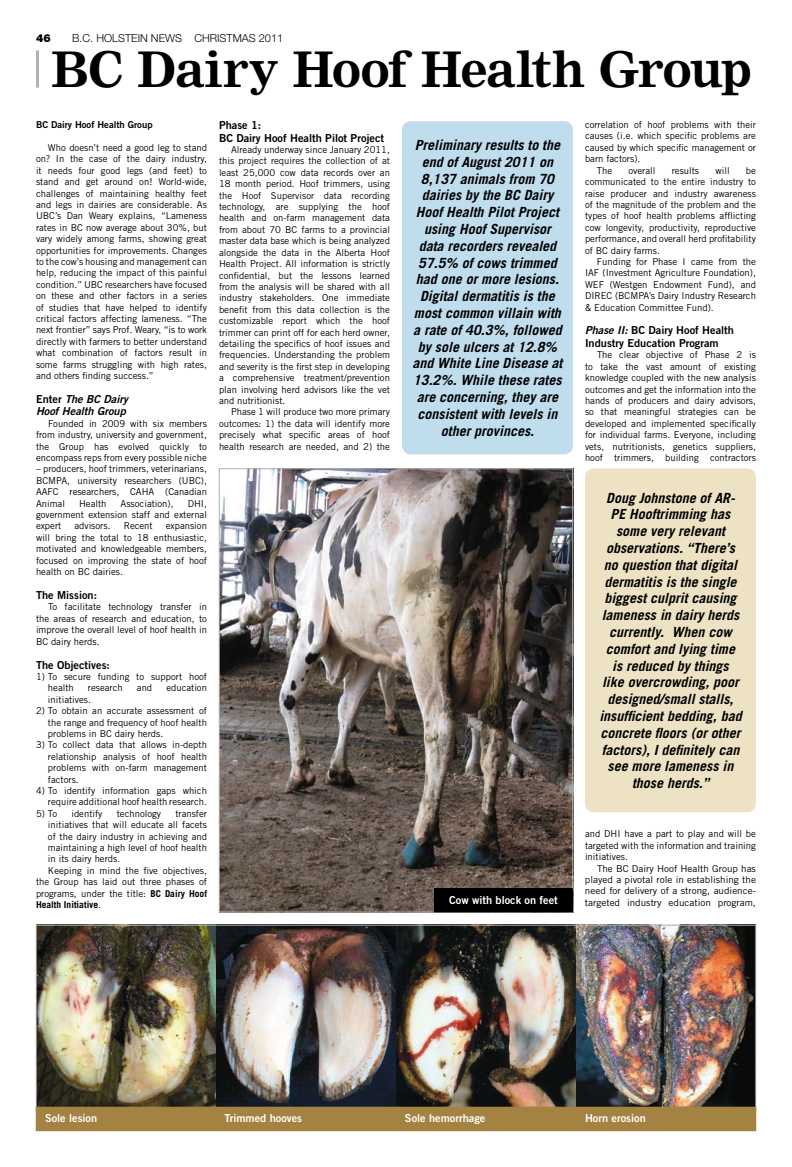
<style>
.page{position:relative;width:792px;height:1167px;background:#fff}
.page>*{position:absolute;margin:0;border:0;box-sizing:border-box;transform-origin:0 0}
.t1{font:700 48px "Nimrod";letter-spacing:-.025em;color:#000}
.t2{font:italic 700 14px/16.8px "Trade Gothic LT Std";color:#000;text-align:center}
.t3{font:11px/12.5px "Trade Gothic LT Std Bd 2";color:#000}
.t4{font:11px "Trade Gothic LT Std Bd 2";color:#fff}
.t5{font:11px/12.5px "Trade Gothic LT Std Bd 2 Obl";color:#000}
.t6{font:300 11px "Helvetica Neue LT Pro";color:#000}
.t7{font:900 11px "Helvetica Neue LT Pro";color:#000}
.t8{font:9.5px/11.4px "Trade Gothic LT Std";color:#000;text-align:justify}
.t9{font:9.5px/11.4px "Trade Gothic LT Std";color:#000;text-align:justify;scale:1.04 1}
.t10{font:9.5px "Trade Gothic LT Std Bd 2";color:#000}
.t11{font:700 9.5px "Trade Gothic LT Std";color:#000}
.s1{font-family:"Trade Gothic LT Std Bd 2"}
.s2{font-family:"Trade Gothic LT Std Bd 2 Obl"}
.s3{font-weight:700}
.s4{font-weight:400}
</style>
<div class="page">
<img style="left:38px;top:926px;width:716px;height:180px">
<hr style="left:36px;top:50px;width:3px;height:38px;background:#b1b1b2">
<img style="left:221px;top:470px;width:350px;height:440px">
<div style="left:585px;top:468px;width:171px;height:344px;background:#ede3c4;border-radius:9px"></div>
<div style="left:402px;top:121px;width:171px;height:333px;background:#c0dded;border-radius:9px"></div>
<div style="left:434px;top:888px;width:138px;height:23px;background:#000"></div>
<div style="left:434px;top:888px;width:139px;height:24px;border:1px solid #000"></div>
<div style="left:36px;top:1107px;width:720px;height:23px;background:#a48241"></div>
<div style="left:36px;top:1106px;width:720px;height:24px;border:1px solid #a48241"></div>
<p class="t7" style="left:36px;top:32px;width:16px">46</p>
<p class="t6" style="left:72px;top:31px;width:213px">B.C. HOLSTEIN NEWS CHRISTMAS 2011</p>
<h1 class="t1" style="left:51px;top:41px;width:702px">BC Dairy Hoof Health Group</h1>
<p class="t3" style="left:219px;top:119px;width:167px">Phase 1:<br>BC Dairy Hoof Health Pilot Project</p>
<p class="t8" style="left:219px;top:144px;width:173px;text-indent:12px">Already underway since January 2011, this project requires the collection of at least 25,000 cow data records over an 18 month period. Hoof trimmers, using the Hoof Supervisor data recording technology, are supplying the hoof health and on-farm management data from about 70 BC farms to a provincial master data base which is being analyzed alongside the data in the Alberta Hoof Health Project. All information is strictly confidential, but the lessons learned from the analysis will be shared with all industry stakeholders. One immediate benefit from this data collection is the customizable report which the hoof trimmer can print off for each herd owner, detailing the specifics of hoof issues and frequencies. Understanding the problem and severity is the first step in developing a comprehensive treatment/prevention plan involving herd advisors like the vet and nutritionist.</p>
<p class="t8" style="left:219px;top:406px;width:173px;text-indent:12px">Phase 1 will produce two more primary outcomes: 1) the data will identify more precisely what specific areas of hoof health research are needed, and 2) the</p>
<p class="t10" style="left:36px;top:119px;width:118px">BC Dairy Hoof Health Group</p>
<p class="t8" style="left:36px;top:142px;width:173px;text-indent:12px">Who doesn’t need a good leg to stand on? In the case of the dairy industry, it needs four good legs (and feet) to stand and get around on! World-wide, challenges of maintaining healthy feet and legs in dairies are considerable. As UBC’s Dan Weary explains, “Lameness rates in BC now average about 30%, but vary widely among farms, showing great opportunities for improvements. Changes to the cow’s housing and management can help, reducing the impact of this painful condition.” UBC researchers have focused on these and other factors in a series of studies that have helped to identify critical factors affecting lameness. “The next frontier” says Prof. Weary, “is to work directly with farmers to better understand what combination of factors result in some farms struggling with high rates, and others finding success.”</p>
<p class="t5" style="left:36px;top:393px;width:93px"><span class="s1">Enter</span> The BC Dairy<br>Hoof Health Group</p>
<p class="t8" style="left:36px;top:417px;width:173px;text-indent:12px">Founded in 2009 with six members from industry, university and government, the Group has evolved quickly to encompass reps from every possible niche</p>
<p class="t8" style="left:36px;top:463px;width:173px">– producers, hoof trimmers, veterinarians, BCMPA, university researchers (UBC), AAFC researchers, CAHA (Canadian Animal</p>
<p class="t8" style="left:585px;top:119px;width:173px">correlation of hoof problems with their</p>
<p class="t8" style="left:585px;top:130px;width:172px">causes (i.e. which specific problems are</p>
<p class="t8" style="left:585px;top:142px;width:173px">caused by which specific management or</p>
<p class="t8" style="left:585px;top:153px;width:57px">barn factors).</p>
<p class="t8" style="left:597px;top:164px;width:17px">The</p>
<p class="t8" style="left:629px;top:164px;width:28px">overall</p>
<p class="t8" style="left:672px;top:164px;width:29px">results</p>
<p class="t8" style="left:715px;top:164px;width:16px">will</p>
<p class="t2" style="left:412px;top:137px;width:152px">Preliminary results to the end of August 2011 on<br>8,137 animals from 70 dairies by the BC Dairy<br>Hoof Health Pilot Project using Hoof Supervisor data recorders revealed<br>57.5% of cows trimmed had one or more lesions.<br>Digital dermatitis is the most common villain with a rate of 40.3%, followed by sole ulcers at 12.8% and White Line Disease at<br>13.2%. While these rates are concerning, they are consistent with levels in other provinces.</p>
<p class="t8" style="left:585px;top:164px;width:173px;text-indent:161px">be communicated to the entire industry to raise producer and industry awareness of the magnitude of the problem and the types of hoof health problems afflicting cow longevity, productivity, reproductive performance, and overall herd profitability of BC dairy farms.</p>
<p class="t8" style="left:585px;top:256px;width:173px;text-indent:12px">Funding for Phase I came from the IAF (Investment Agriculture Foundation), WEF (Westgen Endowment Fund), and DIREC (BCMPA’s Dairy Industry Research &amp; Education Committee Fund).</p>
<p class="t3" style="left:585px;top:324px;width:151px"><span class="s2">Phase II:</span> BC Dairy Hoof Health<br>Industry Education Program</p>
<p class="t8" style="left:585px;top:349px;width:173px;text-indent:12px">The clear objective of Phase 2 is to take the vast amount of existing knowledge coupled with the new analysis outcomes and get the information into the hands of producers and dairy advisors, so that meaningful strategies can be developed and implemented specifically for individual farms. Everyone, including vets, nutritionists, genetics suppliers, hoof trimmers, building contractors</p>
<p class="t2" style="left:599px;top:489px;width:144px">Doug Johnstone of AR-<br>PE Hooftrimming has some very relevant observations. “There’s no question that digital dermatitis is the single biggest culprit causing lameness in dairy herds currently. When cow comfort and lying time is reduced by things<br>like overcrowding, poor designed/small stalls, insufficient bedding, bad concrete floors (or other factors), I definitely can see more lameness in those herds.”</p>
<p class="t8" style="left:79px;top:497px;width:29px">Health</p>
<p class="t8" style="left:121px;top:497px;width:55px">Association),</p>
<p class="t8" style="left:36px;top:497px;width:173px;text-indent:152px">DHI, government extension staff and external expert</p>
<p class="t8" style="left:36px;top:520px;width:173px;text-indent:130px">expansion will bring the total to 18 enthusiastic, motivated and knowledgeable members, focused on improving the state of hoof health on BC dairies.</p>
<p class="t3" style="left:36px;top:588px;width:63px">The M ission:</p>
<p class="t8" style="left:36px;top:601px;width:173px;text-indent:12px">To facilitate technology transfer in the areas of research and education, to improve the overall level of hoof health in BC dairy herds.</p>
<p class="t3" style="left:36px;top:658px;width:75px">The Objectives:</p>
<p class="t8" style="left:48px;top:670px;width:161px;text-indent:-12px">1) To secure funding to support hoof health</p>
<p class="t8" style="left:74px;top:520px;width:38px">advisors.</p>
<p class="t8" style="left:124px;top:520px;width:31px">Recent</p>
<p class="t8" style="left:88px;top:682px;width:36px">research</p>
<p class="t8" style="left:137px;top:682px;width:17px">and</p>
<p class="t8" style="left:166px;top:682px;width:42px">education</p>
<p class="t8" style="left:48px;top:693px;width:45px">initiatives.</p>
<p class="t8" style="left:48px;top:705px;width:161px;text-indent:-12px">2) To obtain an accurate assessment of the range and frequency of hoof health problems in BC dairy herds.</p>
<p class="t8" style="left:48px;top:739px;width:161px;text-indent:-12px">3) To collect data that allows in-depth relationship analysis of hoof health problems with on-farm management factors.</p>
<p class="t8" style="left:36px;top:784px;width:173px;text-align:right">4) To identify information gaps which require additional hoof health research.</p>
<p class="t8" style="left:36px;top:807px;width:23px">5) To</p>
<p class="t8" style="left:71px;top:807px;width:33px">identify</p>
<p class="t8" style="left:117px;top:807px;width:46px">technology</p>
<p class="t8" style="left:175px;top:807px;width:33px">transfer</p>
<p class="t8" style="left:48px;top:819px;width:160px">initiatives that will educate all facets</p>
<p class="t8" style="left:48px;top:830px;width:161px">of the dairy industry in achieving and</p>
<p class="t8" style="left:48px;top:841px;width:161px">maintaining a high level of hoof health</p>
<p class="t8" style="left:48px;top:853px;width:74px">in its dairy herds.</p>
<p class="t8" style="left:48px;top:864px;width:160px">Keeping in mind the five objectives,</p>
<p class="t8" style="left:36px;top:876px;width:173px">the Group has laid out three phases of</p>
<p class="t8" style="left:36px;top:887px;width:172px">programs, under the title: <span class="s3">BC Dairy Hoof</span></p>
<p class="t11" style="left:36px;top:898px;width:67px">Health Initiative<span class="s4">.</span></p>
<p class="t8" style="left:585px;top:828px;width:172px">and DHI have a part to play and will be targeted with the information and training initiatives.</p>
<p class="t9" style="left:585px;top:862px;width:166px;text-indent:12px">The BC Dairy Hoof Health Group has played a pivotal role in establishing the need for delivery of a strong, audience-</p>
<p class="t4" style="left:449px;top:893px;width:110px">Cow with block on feet</p>
<p class="t9" style="left:585px;top:896px;width:166px">targeted industry education program,</p>
<p class="t4" style="left:45px;top:1110px;width:54px">Sole lesion</p>
<p class="t4" style="left:224px;top:1110px;width:79px">Trimmed hooves</p>
<p class="t4" style="left:405px;top:1110px;width:82px">Sole hemorrhage</p>
<p class="t4" style="left:585px;top:1110px;width:62px">Horn erosion</p>
</div>
